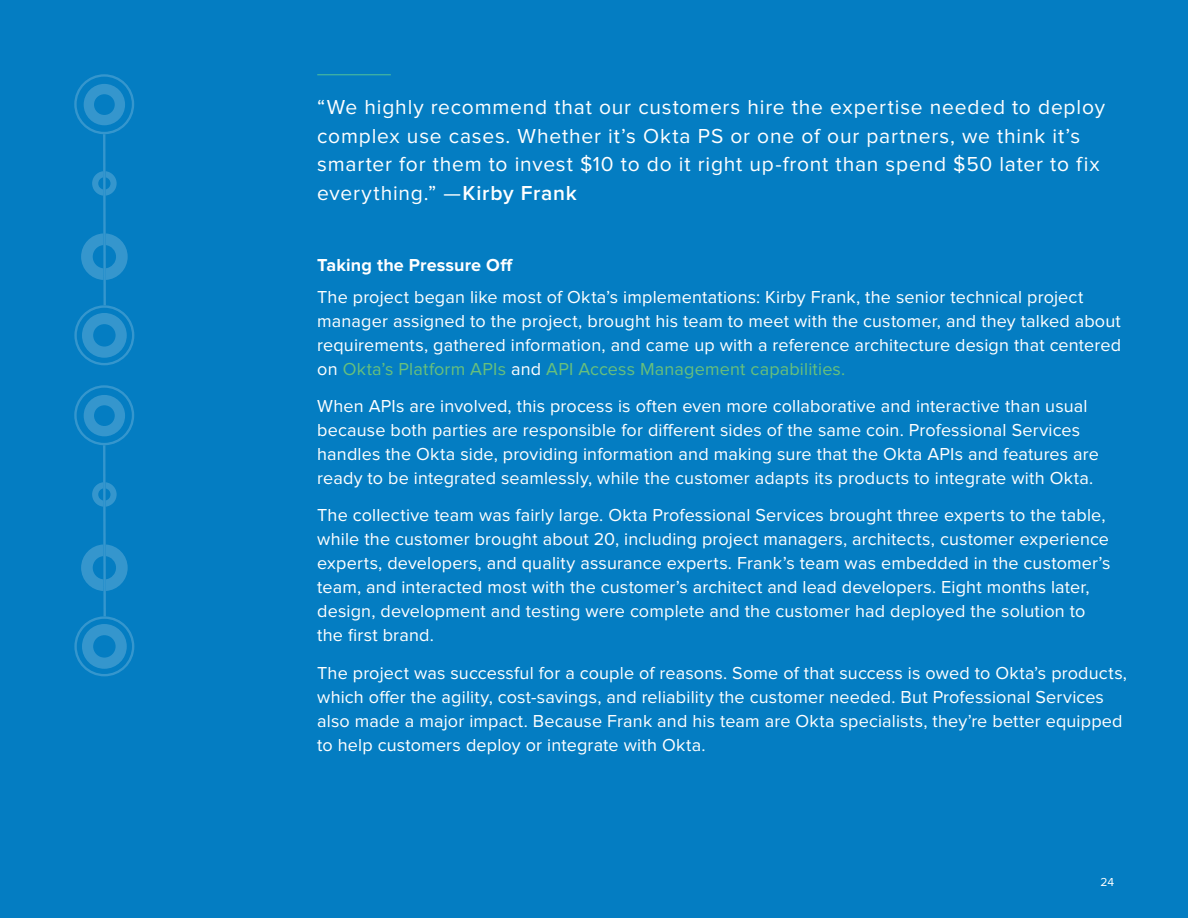
<style>
.page{position:relative;width:1188px;height:918px;background:#047dc2}
.page>*{position:absolute;margin:0;border:0;box-sizing:border-box;transform-origin:0 0}
.t1{font:21px/28.5px "Proxima Nova";letter-spacing:.04em;color:#fff}
.t2{font:18px/24px "Proxima Nova";letter-spacing:.01em;color:#fff}
.t3{font:700 18px "Proxima Nova";letter-spacing:.005em;color:#fff}
.t4{font:12px "Proxima Nova";color:#fff}
.s1{font-weight:600}
.s2{color:#68c07c}
</style>
<div class="page">
<hr style="left:317px;top:74px;width:74px;height:1px;background:#4fbe9c">
<svg style="left:74px;top:385px;width:60px;height:291px"></svg>
<svg style="left:74px;top:74px;width:60px;height:291px"></svg>
<p class="t1" style="left:317px;top:94px;width:789px">“We highly recommend that our customers hire the expertise needed to deploy complex use cases. Whether it’s Okta PS or one of our partners, we think it’s smarter for them to invest $10 to do it right up-front than spend $50 later to fix everything.” —<span class="s1">Kirby Frank</span></p>
<p class="t3" style="left:317px;top:257px;width:197px">Taking the Pressure Off</p>
<p class="t2" style="left:317px;top:285px;width:805px">The project began like most of Okta’s implementations: Kirby Frank, the senior technical project manager assigned to the project, brought his team to meet with the customer, and they talked about requirements, gathered information, and came up with a reference architecture design that centered on <span class="s2">Okta’s Platform APIs</span> and <span class="s2">API Access Management capabilities.</span></p>
<p class="t2" style="left:317px;top:395px;width:783px">When APIs are involved, this process is often even more collaborative and interactive than usual because both parties are responsible for different sides of the same coin. Professional Services handles the Okta side, providing information and making sure that the Okta APIs and features are ready to be integrated seamlessly, while the customer adapts its products to integrate with Okta.</p>
<p class="t2" style="left:317px;top:504px;width:795px">The collective team was fairly large. Okta Professional Services brought three experts to the table, while the customer brought about 20, including project managers, architects, customer experience experts, developers, and quality assurance experts. Frank’s team was embedded in the customer’s team, and interacted most with the customer’s architect and lead developers. Eight months later, design, development and testing were complete and the customer had deployed the solution to the first brand.</p>
<p class="t2" style="left:317px;top:662px;width:811px">The project was successful for a couple of reasons. Some of that success is owed to Okta’s products, which offer the agility, cost-savings, and reliability the customer needed. But Professional Services also made a major impact. Because Frank and his team are Okta specialists, they’re better equipped to help customers deploy or integrate with Okta.</p>
<p class="t4" style="left:1101px;top:877px;width:15px">24</p>
</div>
